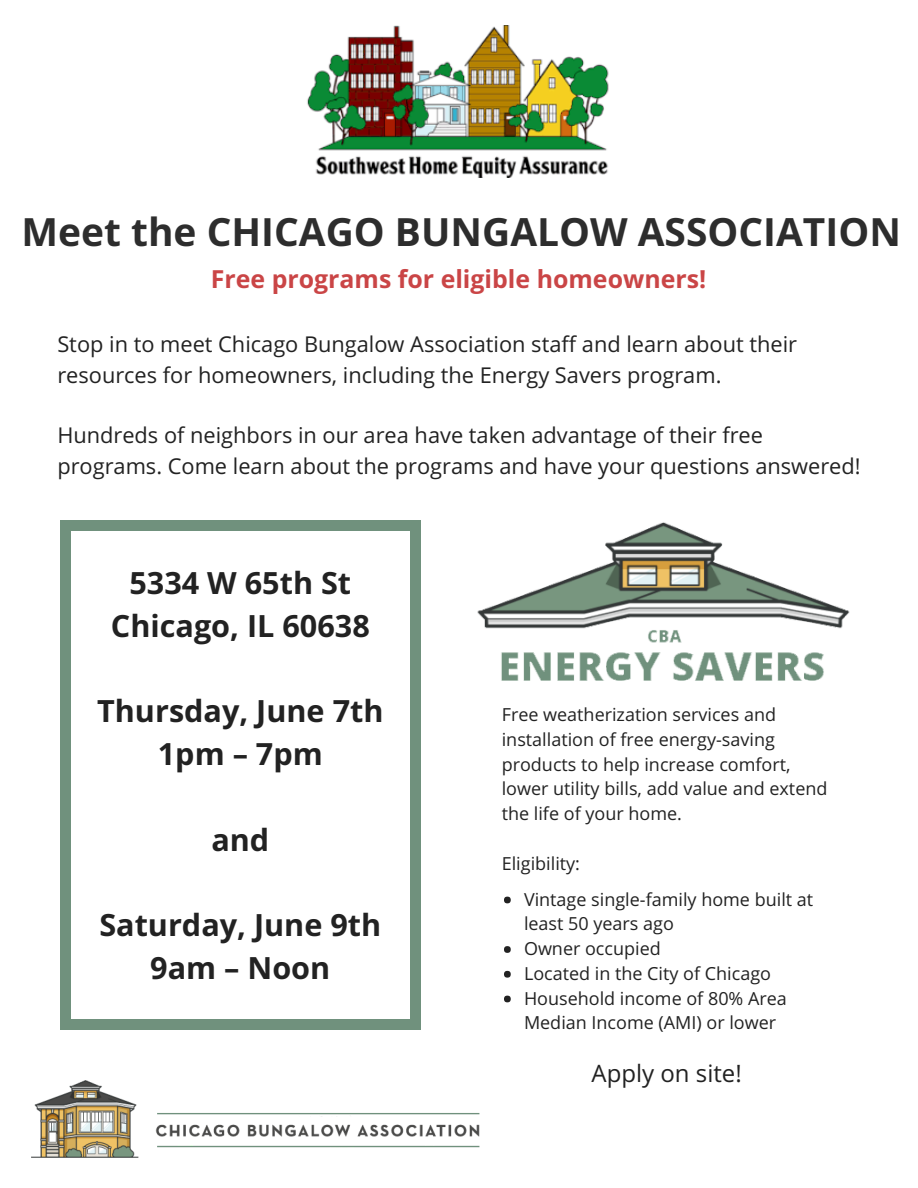
<style>
.page{position:relative;width:918px;height:1188px;background:#fff}
.page>*{position:absolute;margin:0;border:0;box-sizing:border-box;transform-origin:0 0}
.t1{font:700 38.85px "Open Sans";color:#2d2d2d}
.t2{font:700 30.6px/42.8px "Open Sans";color:#222;text-align:center}
.t3{font:700 24.9px "Open Sans";color:#ca4546}
.t4{font:24px "Open Sans";color:#222}
.t5{font:21.75px/30.3px "Open Sans";color:#222}
.t6{font:18px/24.8px "Open Sans";color:#222}
</style>
<div class="page">
<img style="left:307px;top:26px;width:302px;height:152px">
<div style="left:504px;top:897px;width:7px;height:6px;background:#222;border-radius:50%"></div>
<div style="left:504px;top:946px;width:7px;height:7px;background:#222;border-radius:50%"></div>
<div style="left:504px;top:971px;width:7px;height:7px;background:#222;border-radius:50%"></div>
<div style="left:504px;top:996px;width:7px;height:6px;background:#222;border-radius:50%"></div>
<img style="left:477px;top:522px;width:373px;height:159px">
<div style="left:411px;top:1019px;width:10px;height:11px;background:#70917d"></div>
<div style="left:60px;top:531px;width:11px;height:489px;background:#70917d"></div>
<div style="left:60px;top:1019px;width:11px;height:11px;background:#70917d"></div>
<div style="left:411px;top:531px;width:10px;height:489px;background:#70917d"></div>
<div style="left:70px;top:1019px;width:341px;height:11px;background:#70917d"></div>
<div style="left:411px;top:520px;width:10px;height:11px;background:#70917d"></div>
<div style="left:60px;top:520px;width:11px;height:11px;background:#70917d"></div>
<div style="left:70px;top:520px;width:341px;height:11px;background:#70917d"></div>
<img style="left:31px;top:1080px;width:449px;height:78px">
<h1 class="t1" style="left:22px;top:205px;width:881px">Meet the CHICAGO BUNGALOW ASSOCIATION</h1>
<h3 class="t3" style="left:211px;top:261px;width:497px">Free programs for eligible homeowners!</h3>
<p class="t5" style="left:57px;top:329px;width:741px">Stop in to meet Chicago Bungalow Association staff and learn about their resources for homeowners, including the Energy Savers program.</p>
<p class="t5" style="left:57px;top:420px;width:805px">Hundreds of neighbors in our area have taken advantage of their free programs. Come learn about the programs and have your questions answered!</p>
<h2 class="t2" style="left:111px;top:561px;width:260px">5334 W 65th St<br>Chicago, IL 60638</h2>
<h2 class="t2" style="left:97px;top:689px;width:288px">Thursday, June 7th<br>1pm – 7pm</h2>
<h2 class="t2" style="left:211px;top:817px;width:59px">and</h2>
<h2 class="t2" style="left:99px;top:903px;width:283px">Saturday, June 9th<br>9am – Noon</h2>
<p class="t6" style="left:502px;top:702px;width:327px">Free weatherization services and installation of free energy-saving products to help increase comfort, lower utility bills, add value and extend the life of your home.</p>
<p class="t6" style="left:524px;top:845px;width:291px;line-height:36px;text-indent:-22px">Eligibility:<br>Vintage single-family home built at</p>
<p class="t6" style="left:524px;top:911px;width:264px">least 50 years ago<br>Owner occupied<br>Located in the City of Chicago<br>Household income of 80% Area<br>Median Income (AMI) or lower</p>
<h3 class="t4" style="left:592px;top:1057px;width:152px">Apply on site!</h3>
</div>
